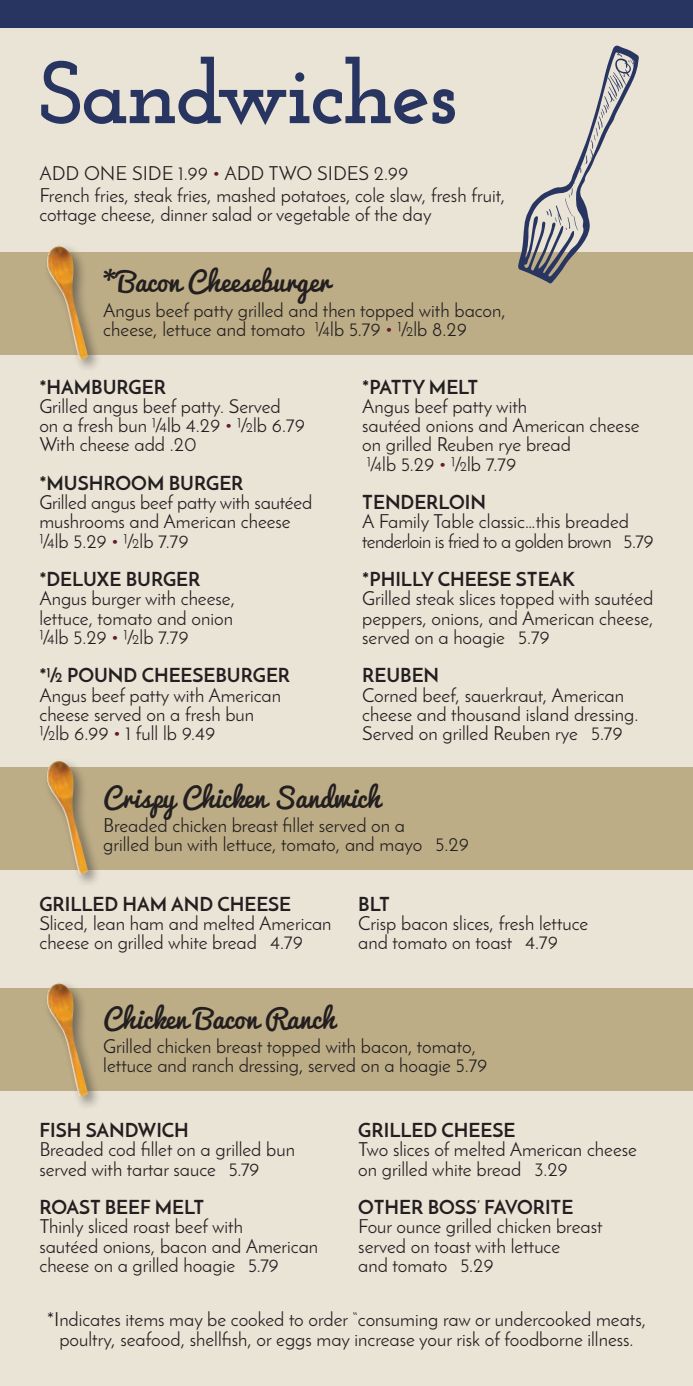
<style>
.page{position:relative;width:693px;height:1386px;background:#eae4d7}
.page>*{position:absolute;margin:0;border:0;box-sizing:border-box;transform-origin:0 0}
.t1{font:700 88.55px "Josefin Slab";letter-spacing:-.03em;color:#293561}
.t2{font:26.25px "Pacifico";color:#231f20}
.t3{font:19.25px/19.2px "Josefin Sans";color:#231f20}
.t4{font:700 19.25px "Josefin Sans";color:#231f20}
.t5{font:19.25px/19.2px "Josefin Sans";letter-spacing:-.03em;color:#231f20}
.s1{color:#671a30}
</style>
<div class="page">
<div style="left:0;top:0;width:693px;height:28px;background:#293561"></div>
<div style="left:0;top:252px;width:693px;height:102px;background:#bdad87"></div>
<div style="left:0;top:767px;width:693px;height:102px;background:#bdad87"></div>
<div style="left:0;top:989px;width:693px;height:102px;background:#bdad87"></div>
<div style="left:43px;top:980px;width:59px;height:131px;background:#231f20;opacity:.5"></div>
<img style="left:47px;top:983px;width:41px;height:114px">
<div style="left:43px;top:758px;width:59px;height:131px;background:#231f20;opacity:.5"></div>
<img style="left:47px;top:761px;width:41px;height:113px">
<div style="left:43px;top:243px;width:59px;height:131px;background:#231f20;opacity:.5"></div>
<img style="left:47px;top:246px;width:41px;height:113px">
<svg style="left:518px;top:45px;width:121px;height:239px"></svg>
<h1 class="t1" style="left:39px;top:41px;width:420px">Sandwiches</h1>
<p class="t3" style="left:39px;top:162px;width:467px;line-height:21.7px">ADD ONE SIDE 1.99 <span class="s1">•</span> ADD TWO SIDES 2.99<br>French fries, steak fries, mashed potatoes, cole slaw, fresh fruit,</p>
<p class="t3" style="left:39px;top:205px;width:394px">cottage cheese, dinner salad or vegetable of the day</p>
<h2 class="t2" style="left:103px;top:259px;width:228px">*Bacon Cheeseburger</h2>
<p class="t3" style="left:103px;top:300px;width:404px">Angus beef patty grilled and then topped with bacon, cheese, lettuce and tomato ¼lb 5.79 <span class="s1">•</span> ½lb 8.29</p>
<p class="t4" style="left:39px;top:375px;width:128px">*HAMBURGER</p>
<p class="t3" style="left:39px;top:396px;width:267px">Grilled angus beef patty. Served<br>on a fresh bun ¼lb 4.29 <span class="s1">•</span> ½lb 6.79<br>With cheese add .20</p>
<p class="t4" style="left:39px;top:471px;width:206px">*MUSHROOM BURGER</p>
<p class="t3" style="left:39px;top:493px;width:274px">Grilled angus beef patty with sautéed mushrooms and American cheese ¼lb 5.29 <span class="s1">•</span> ½lb 7.79</p>
<p class="t4" style="left:39px;top:567px;width:163px">*DELUXE BURGER</p>
<p class="t3" style="left:39px;top:589px;width:197px;text-align:justify">Angus burger with cheese, lettuce, tomato and onion ¼lb 5.29 <span class="s1">•</span> ½lb 7.79</p>
<p class="t4" style="left:39px;top:664px;width:252px">*½ POUND CHEESEBURGER</p>
<p class="t3" style="left:39px;top:685px;width:243px">Angus beef patty with American cheese served on a fresh bun ½lb 6.99 <span class="s1">•</span> 1 full lb 9.49</p>
<p class="t4" style="left:362px;top:375px;width:118px">*PATTY MELT</p>
<p class="t3" style="left:362px;top:396px;width:279px">Angus beef patty with<br>sautéed onions and American cheese on grilled Reuben rye bread<br>¼lb 5.29 <span class="s1">•</span> ½lb 7.79</p>
<p class="t4" style="left:362px;top:490px;width:125px">TENDERLOIN</p>
<p class="t5" style="left:362px;top:512px;width:293px">A Family Table classic…this breaded tenderloin is fried to a golden brown 5.79</p>
<p class="t4" style="left:362px;top:567px;width:214px">*PHILLY CHEESE STEAK</p>
<p class="t3" style="left:362px;top:589px;width:293px;text-align:justify">Grilled steak slices topped with sautéed peppers, onions, and American cheese, served on a hoagie 5.79</p>
<p class="t4" style="left:362px;top:664px;width:79px">REUBEN</p>
<p class="t3" style="left:362px;top:685px;width:278px">Corned beef, sauerkraut, American cheese and thousand island dressing.<br>Served on grilled Reuben rye 5.79</p>
<h2 class="t2" style="left:103px;top:774px;width:279px">Crispy Chicken Sandwich</h2>
<p class="t3" style="left:103px;top:815px;width:367px">Breaded chicken breast fillet served on a<br>grilled bun with lettuce, tomato, and mayo 5.29</p>
<p class="t4" style="left:39px;top:892px;width:253px">GRILLED HAM AND CHEESE</p>
<p class="t3" style="left:39px;top:913px;width:294px">Sliced, lean ham and melted American cheese on grilled white bread 4.79</p>
<p class="t4" style="left:358px;top:892px;width:33px">BLT</p>
<p class="t3" style="left:358px;top:913px;width:232px">Crisp bacon slices, fresh lettuce and tomato on toast 4.79</p>
<h2 class="t2" style="left:103px;top:996px;width:234px">Chicken Bacon Ranch</h2>
<p class="t3" style="left:103px;top:1037px;width:386px">Grilled chicken breast topped with bacon, tomato, lettuce and ranch dressing, served on a hoagie 5.79</p>
<p class="t4" style="left:39px;top:1118px;width:151px">FISH SANDWICH</p>
<p class="t3" style="left:39px;top:1140px;width:257px">Breaded cod fillet on a grilled bun served with tartar sauce 5.79</p>
<p class="t4" style="left:39px;top:1195px;width:166px">ROAST BEEF MELT</p>
<p class="t3" style="left:39px;top:1217px;width:280px">Thinly sliced roast beef with<br>sautéed onions, bacon and American cheese on a grilled hoagie 5.79</p>
<p class="t4" style="left:358px;top:1118px;width:159px">GRILLED CHEESE</p>
<p class="t3" style="left:358px;top:1140px;width:280px">Two slices of melted American cheese on grilled white bread 3.29</p>
<p class="t4" style="left:358px;top:1195px;width:217px">OTHER BOSS’ FAVORITE</p>
<p class="t3" style="left:358px;top:1217px;width:246px">Four ounce grilled chicken breast served on toast with lettuce<br>and tomato 5.29</p>
<p class="t3" style="left:47px;top:1309px;width:601px;line-height:20.1px;text-align:center">*Indicates items may be cooked to order “consuming raw or undercooked meats, poultry, seafood, shellfish, or eggs may increase your risk of foodborne illness.</p>
</div>
